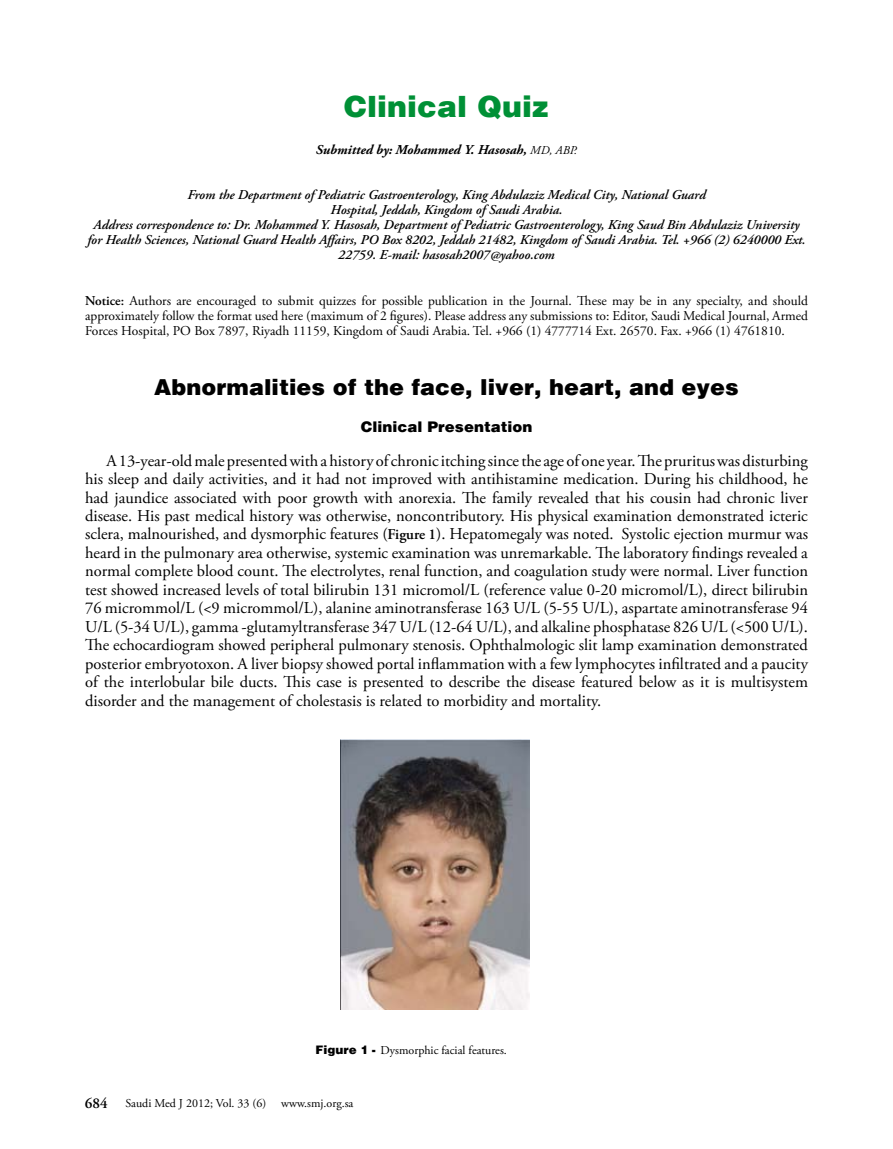
<style>
.page{position:relative;width:893px;height:1149px;background:#fff}
.page>*{position:absolute;margin:0;border:0;box-sizing:border-box;transform-origin:0 0}
.t1{font:900 30px "Helvetica";color:#009036}
.t2{font:900 22.5px "Helvetica";color:#000}
.t3{font:16.5px/18.5px "Adobe Garamond Pro";color:#000;text-align:justify}
.t4{font:900 15px "Helvetica";color:#000}
.t5{font:italic 600 13.5px/15px "Adobe Garamond Pro";color:#000;text-align:center}
.t6{font:13.5px/15px "Adobe Garamond Pro";color:#000;text-align:justify}
.t7{font:italic 700 13.5px "Adobe Garamond Pro";color:#000}
.t8{font:12px "Adobe Garamond Pro";color:#000}
.s1{font-weight:400;font-size:12px}
.s2{font-weight:600}
.s3{font-weight:600;font-size:15px}
.s4{font-family:"Helvetica";font-weight:900}
</style>
<div class="page">
<img style="left:340px;top:739px;width:190px;height:270px">
<h1 class="t1" style="left:344px;top:88px;width:206px">Clinical Quiz</h1>
<p class="t7" style="left:316px;top:142px;width:263px">Submitted by: Mohammed Y. Hasosah, <span class="s1">MD, ABP.</span></p>
<p class="t5" style="left:87px;top:188px;width:720px">From the Department of Pediatric Gastroenterology, King Abdulaziz Medical City, National Guard<br>Hospital, Jeddah, Kingdom of Saudi Arabia.<br>Address correspondence to: Dr. Mohammed Y. Hasosah, Department of Pediatric Gastroenterology, King Saud Bin Abdulaziz University for Health Sciences, National Guard Health Affairs, PO Box 8202, Jeddah 21482, Kingdom of Saudi Arabia. Tel. +966 (2) 6240000 Ext.<br>22759. E-mail: hasosah2007@yahoo.com</p>
<p class="t6" style="left:85px;top:293px;width:724px"><span class="s2">Notice:</span> Authors are encouraged to submit quizzes for possible publication in the Journal. These may be in any specialty, and should approximately follow the format used here (maximum of 2 figures). Please address any submissions to: Editor, Saudi Medical Journal, Armed Forces Hospital, PO Box 7897, Riyadh 11159, Kingdom of Saudi Arabia. Tel. +966 (1) 4777714 Ext. 26570. Fax. +966 (1) 4761810.</p>
<h2 class="t2" style="left:154px;top:373px;width:586px">Abnormalities of the face, liver, heart, and eyes</h2>
<p class="t4" style="left:361px;top:417px;width:173px">Clinical Presentation</p>
<p class="t3" style="left:85px;top:451px;width:724px;text-indent:21px">A 13-year-old male presented with a history of chronic itching since the age of one year. The pruritus was disturbing his sleep and daily activities, and it had not improved with antihistamine medication. During his childhood, he had jaundice associated with poor growth with anorexia. The family revealed that his cousin had chronic liver disease. His past medical history was otherwise, noncontributory. His physical examination demonstrated icteric sclera, malnourished, and dysmorphic features (<span class="s3">Figure 1</span>). Hepatomegaly was noted. Systolic ejection murmur was heard in the pulmonary area otherwise, systemic examination was unremarkable. The laboratory findings revealed a normal complete blood count. The electrolytes, renal function, and coagulation study were normal. Liver function test showed increased levels of total bilirubin 131 micromol/L (reference value 0-20 micromol/L), direct bilirubin 76 micrommol/L (&lt;9 micrommol/L), alanine aminotransferase 163 U/L (5-55 U/L), aspartate aminotransferase 94<br>U/L (5-34 U/L), gamma -glutamyltransferase 347 U/L (12-64 U/L), and alkaline phosphatase 826 U/L (&lt;500 U/L).<br>The echocardiogram showed peripheral pulmonary stenosis. Ophthalmologic slit lamp examination demonstrated posterior embryotoxon. A liver biopsy showed portal inflammation with a few lymphocytes infiltrated and a paucity of the interlobular bile ducts. This case is presented to describe the disease featured below as it is multisystem disorder and the management of cholestasis is related to morbidity and mortality.</p>
<p class="t8" style="left:315px;top:1043px;width:193px"><span class="s4">Figure 1 -</span> Dysmorphic facial features.</p>
<p class="t8" style="left:85px;top:1095px;width:183px"><span class="s3">684</span> Saudi Med J 2012; Vol. 33 (6)</p>
<p class="t8" style="left:281px;top:1095px;width:74px">www.smj.org.sa</p>
</div>
